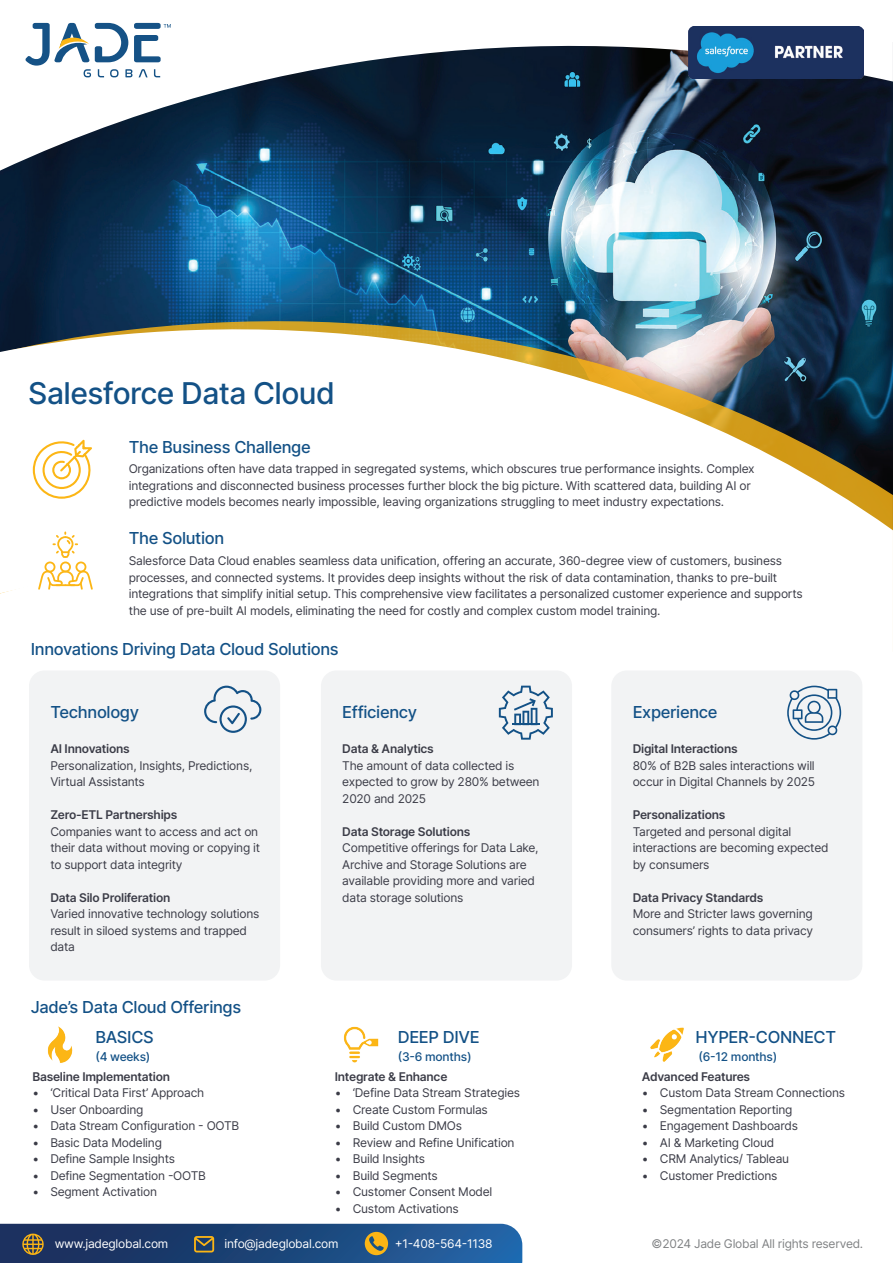
<style>
.page{position:relative;width:893px;height:1263px;background:#fff}
.page>*{position:absolute;margin:0;border:0;box-sizing:border-box;transform-origin:0 0}
.t1{font:500 30px "Inter";letter-spacing:-.02em;color:#135186}
.t2{font:500 16.5px "Inter";letter-spacing:-.02em;color:#135186}
.t3{font:12px/16.5px "Inter";letter-spacing:-.02em;color:#3b3c47}
.t4{font:600 12px "Inter";letter-spacing:-.02em;color:#3b3c47}
.t5{font:12px "Inter";letter-spacing:-.02em;color:#fff}
.t6{font:12px "Inter";letter-spacing:-.02em;color:#808284}
.t7{font:500 12px "Inter";letter-spacing:-.02em;color:#135186}
</style>
<div class="page">
<img style="left:0;top:171px;width:893px;height:134px">
<svg style="left:0;top:22px;width:893px;height:149px"></svg>
<svg style="left:0;top:305px;width:893px;height:289px"></svg>
<svg style="left:0;top:1224px;width:522px;height:39px;background:#254a77"></svg>
<svg style="left:25px;top:23px;width:146px;height:54px"></svg>
<img style="left:688px;top:27px;width:175px;height:51px">
<div style="left:29px;top:670px;width:251px;height:310px;background:#f2f3f4;border-radius:16px"></div>
<div style="left:321px;top:670px;width:251px;height:310px;background:#f2f3f4;border-radius:16px"></div>
<div style="left:611px;top:670px;width:251px;height:310px;background:#f2f3f4;border-radius:16px"></div>
<svg style="left:787px;top:686px;width:54px;height:54px"></svg>
<svg style="left:499px;top:686px;width:54px;height:54px"></svg>
<svg style="left:204px;top:686px;width:57px;height:47px"></svg>
<img style="left:47px;top:1026px;width:26px;height:37px">
<img style="left:343px;top:1026px;width:36px;height:37px">
<img style="left:650px;top:1027px;width:34px;height:35px">
<svg style="left:33px;top:439px;width:60px;height:60px"></svg>
<svg style="left:37px;top:532px;width:57px;height:58px"></svg>
<h1 class="t1" style="left:28px;top:371px;width:308px">Salesforce Data Cloud</h1>
<h2 class="t2" style="left:129px;top:434px;width:184px">The Business Challenge</h2>
<p class="t3" style="left:129px;top:460px;width:627px">Organizations often have data trapped in segregated systems, which obscures true performance insights. Complex integrations and disconnected business processes further block the big picture. With scattered data, building AI or predictive models becomes nearly impossible, leaving organizations struggling to meet industry expectations.</p>
<h2 class="t2" style="left:129px;top:526px;width:97px">The Solution</h2>
<p class="t3" style="left:129px;top:552px;width:676px">Salesforce Data Cloud enables seamless data unification, offering an accurate, 360-degree view of customers, business processes, and connected systems. It provides deep insights without the risk of data contamination, thanks to pre-built integrations that simplify initial setup. This comprehensive view facilitates a personalized customer experience and supports the use of pre-built AI models, eliminating the need for costly and complex custom model training.</p>
<h2 class="t2" style="left:31px;top:637px;width:310px">Innovations Driving Data Cloud Solutions</h2>
<h2 class="t2" style="left:50px;top:700px;width:90px">Technology</h2>
<h2 class="t2" style="left:342px;top:700px;width:76px">Efficiency</h2>
<p class="t4" style="left:50px;top:740px;width:81px">AI Innovations</p>
<p class="t3" style="left:50px;top:757px;width:204px">Personalization, Insights, Predictions,<br>Virtual Assistants</p>
<p class="t4" style="left:50px;top:806px;width:129px">Zero-ETL Partnerships</p>
<p class="t3" style="left:50px;top:823px;width:211px">Companies want to access and act on their data without moving or copying it to support data integrity</p>
<p class="t4" style="left:50px;top:888px;width:122px">Data Silo Proliferation</p>
<p class="t3" style="left:50px;top:905px;width:211px">Varied innovative technology solutions result in siloed systems and trapped data</p>
<p class="t4" style="left:342px;top:740px;width:93px">Data &amp; Analytics</p>
<p class="t3" style="left:342px;top:757px;width:199px">The amount of data collected is expected to grow by 280% between<br>2020 and 2025</p>
<p class="t4" style="left:342px;top:822px;width:130px">Data Storage Solutions</p>
<p class="t3" style="left:342px;top:839px;width:198px">Competitive offerings for Data Lake, Archive and Storage Solutions are available providing more and varied data storage solutions</p>
<h2 class="t2" style="left:31px;top:994px;width:212px">Jade’s Data Cloud Offerings</h2>
<h2 class="t2" style="left:95px;top:1025px;width:60px">BASICS</h2>
<p class="t7" style="left:95px;top:1048px;width:57px">(4 weeks)</p>
<h2 class="t2" style="left:398px;top:1025px;width:83px">DEEP DIVE</h2>
<p class="t7" style="left:398px;top:1048px;width:75px">(3-6 months)</p>
<p class="t4" style="left:32px;top:1068px;width:139px">Baseline Implementation</p>
<p class="t3" style="left:32px;top:1084px;width:173px">• ‘Critical Data First’ Approach</p>
<p class="t3" style="left:32px;top:1101px;width:113px">• User Onboarding</p>
<p class="t3" style="left:32px;top:1117px;width:208px">• Data Stream Configuration - OOTB</p>
<p class="t3" style="left:32px;top:1134px;width:131px">• Basic Data Modeling</p>
<p class="t3" style="left:32px;top:1150px;width:144px">• Define Sample Insights</p>
<p class="t3" style="left:32px;top:1167px;width:175px">• Define Segmentation -OOTB</p>
<p class="t3" style="left:32px;top:1183px;width:126px">• Segment Activation</p>
<p class="t4" style="left:335px;top:1068px;width:114px">Integrate &amp; Enhance</p>
<p class="t3" style="left:335px;top:1084px;width:187px">• ‘Define Data Stream Strategies</p>
<p class="t3" style="left:335px;top:1101px;width:155px">• Create Custom Formulas</p>
<p class="t3" style="left:335px;top:1117px;width:129px">• Build Custom DMOs</p>
<p class="t3" style="left:335px;top:1134px;width:181px">• Review and Refine Unification</p>
<p class="t3" style="left:335px;top:1150px;width:92px">• Build Insights</p>
<p class="t3" style="left:335px;top:1167px;width:105px">• Build Segments</p>
<p class="t3" style="left:335px;top:1183px;width:159px">• Customer Consent Model</p>
<p class="t3" style="left:335px;top:1200px;width:126px">• Custom Activations</p>
<h2 class="t2" style="left:633px;top:700px;width:86px">Experience</h2>
<p class="t4" style="left:633px;top:740px;width:107px">Digital Interactions</p>
<p class="t3" style="left:633px;top:757px;width:184px">80% of B2B sales interactions will occur in Digital Channels by 2025</p>
<p class="t4" style="left:633px;top:806px;width:94px">Personalizations</p>
<p class="t3" style="left:633px;top:823px;width:197px">Targeted and personal digital interactions are becoming expected by consumers</p>
<p class="t4" style="left:633px;top:888px;width:132px">Data Privacy Standards</p>
<p class="t3" style="left:633px;top:905px;width:182px">More and Stricter laws governing consumers’ rights to data privacy</p>
<h2 class="t2" style="left:695px;top:1025px;width:142px">HYPER-CONNECT</h2>
<p class="t7" style="left:698px;top:1048px;width:80px">(6-12 months)</p>
<p class="t4" style="left:642px;top:1068px;width:110px">Advanced Features</p>
<p class="t3" style="left:642px;top:1084px;width:205px">• Custom Data Stream Connections</p>
<p class="t3" style="left:642px;top:1101px;width:152px">• Segmentation Reporting</p>
<p class="t3" style="left:642px;top:1117px;width:158px">• Engagement Dashboards</p>
<p class="t3" style="left:642px;top:1134px;width:134px">• AI &amp; Marketing Cloud</p>
<p class="t3" style="left:642px;top:1150px;width:149px">• CRM Analytics/ Tableau</p>
<p class="t3" style="left:642px;top:1167px;width:137px">• Customer Predictions</p>
<p class="t5" style="left:55px;top:1234px;width:115px">www.jadeglobal.com</p>
<p class="t5" style="left:224px;top:1234px;width:116px">info@jadeglobal.com</p>
<p class="t5" style="left:395px;top:1234px;width:99px">+1-408-564-1138</p>
<p class="t6" style="left:652px;top:1234px;width:213px">©2024 Jade Global All rights reserved.</p>
</div>
